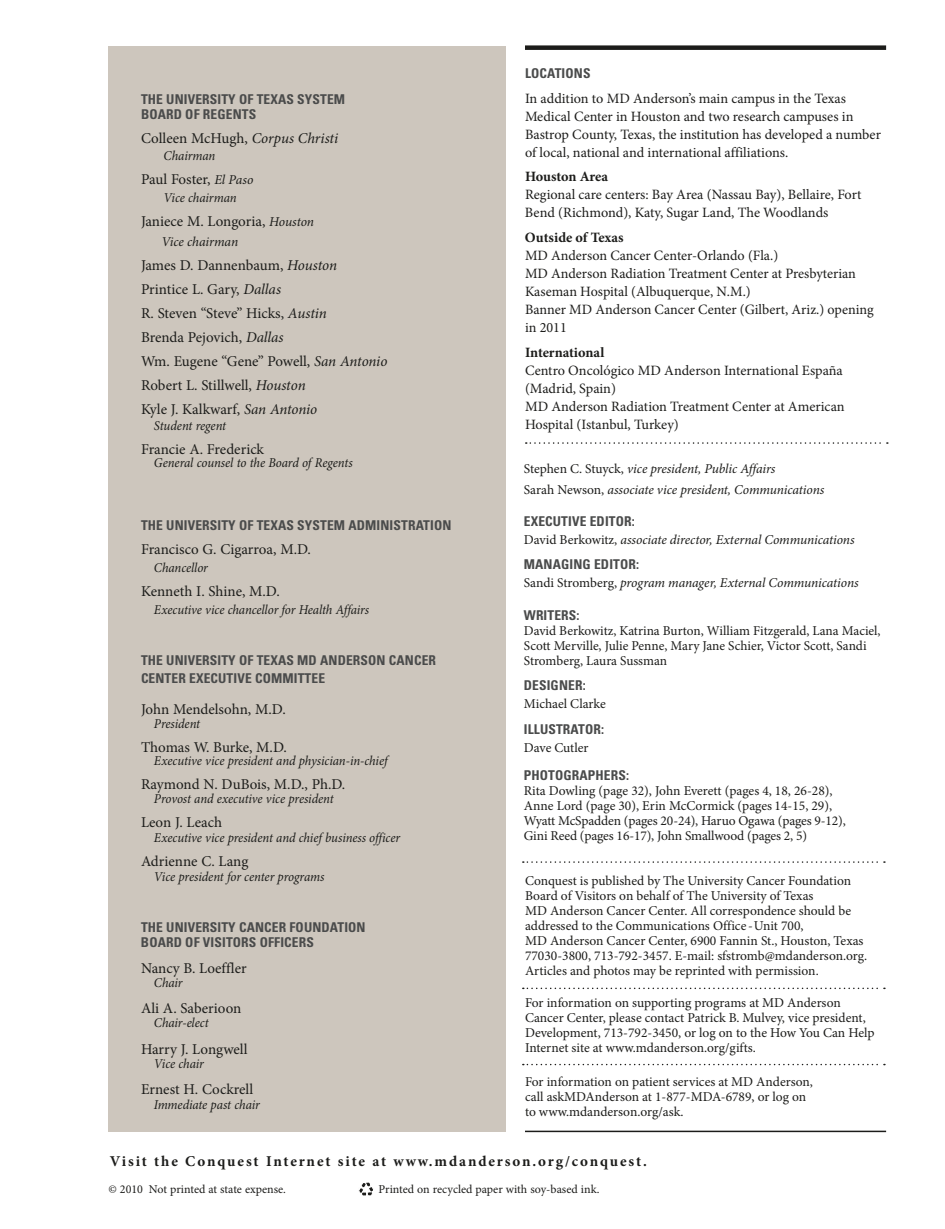
<style>
.page{position:relative;width:945px;height:1229px;background:#fff}
.page>*{position:absolute;margin:0;border:0;box-sizing:border-box;transform-origin:0 0}
.t1{font:15px/24px "Minion Pro";color:#1c1c1a}
.t2{font:700 15px "Minion Pro";letter-spacing:.125em;color:#1c1c1a}
.t3{font:14.25px/18px "Minion Pro";color:#1c1c1a}
.t4{font:700 14.25px "Minion Pro";letter-spacing:-.005em;color:#1c1c1a}
.t5{font:13.5px/15px "Minion Pro";color:#1c1c1a}
.t6{font:italic 13.5px "Minion Pro";letter-spacing:-.005em;color:#1c1c1a;scale:.95 1}
.t7{font:700 condensed 13.5px "Univers LT Std";letter-spacing:.01em;color:#4a4b4b}
.t8{font:italic 13.5px/21.8px "Minion Pro";letter-spacing:-.005em;color:#1c1c1a}
.t9{font:12px "Minion Pro";color:#1c1c1a}
.s1{font-style:italic}
.s2{font-style:italic;font-size:13.5px}
.s3{font-style:normal}
</style>
<div class="page">
<div style="left:108px;top:46px;width:398px;height:1085px;background:#cdc6bd"></div>
<svg style="left:358px;top:1182px;width:15px;height:14px"></svg>
<svg style="left:526px;top:442px;width:362px;height:2px"></svg>
<svg style="left:523px;top:861px;width:362px;height:1px"></svg>
<svg style="left:523px;top:987px;width:362px;height:2px"></svg>
<svg style="left:523px;top:1063px;width:362px;height:2px"></svg>
<hr style="left:525px;top:1130px;width:361px;height:2px;background:#1c1c1a">
<div style="left:525px;top:45px;width:361px;height:5px;background:#1c1c1a"></div>
<p class="t7" style="left:141px;top:91px;width:42px">THE UNIVERSITY</p>
<p class="t7" style="left:239px;top:91px;width:33px">OF TEXAS</p>
<p class="t7" style="left:297px;top:91px;width:17px">SYSTEM</p>
<p class="t7" style="left:141px;top:106px;width:18px">BOARD</p>
<p class="t7" style="left:185px;top:106px;width:34px">OF REGENTS</p>
<p class="t1" style="left:141px;top:126px;width:199px">Colleen McHugh, <span class="s1">Corpus Christi</span></p>
<p class="t6" style="left:164px;top:147px;width:56px">Chairman</p>
<p class="t1" style="left:141px;top:168px;width:114px">Paul Foster, <span class="s2">El Paso</span></p>
<p class="t6" style="left:164px;top:188px;width:78px">Vice chairman</p>
<p class="t1" style="left:141px;top:209px;width:175px">Janiece M. Longoria, <span class="s2">Houston</span></p>
<p class="t8" style="left:161px;top:231px;width:78px">Vice chairman</p>
<p class="t1" style="left:141px;top:253px;width:248px">James D. Dannenbaum, <span class="s1">Houston<br></span>Printice L. Gary, <span class="s1">Dallas<br></span>R. Steven “Steve” Hicks, <span class="s1">Austin<br></span>Brenda Pejovich, <span class="s1">Dallas<br></span>Wm. Eugene “Gene” Powell, <span class="s1">San Antonio<br></span>Robert L. Stillwell, <span class="s1">Houston<br></span>Kyle J. Kalkwarf, <span class="s1">San Antonio</span></p>
<p class="t6" style="left:154px;top:416px;width:78px">Student regent</p>
<p class="t1" style="left:141px;top:437px;width:125px">Francie A. Frederick</p>
<p class="t6" style="left:154px;top:454px;width:211px">General counsel to the Board of Regents</p>
<p class="t7" style="left:141px;top:517px;width:42px">THE UNIVERSITY</p>
<p class="t7" style="left:239px;top:517px;width:33px">OF TEXAS</p>
<p class="t7" style="left:297px;top:517px;width:17px">SYSTEM</p>
<p class="t7" style="left:348px;top:517px;width:17px">ADMINISTRATION</p>
<p class="t1" style="left:141px;top:537px;width:172px">Francisco G. Cigarroa, M.D.</p>
<p class="t6" style="left:154px;top:559px;width:58px">Chancellor</p>
<p class="t1" style="left:141px;top:579px;width:140px">Kenneth I. Shine, M.D.</p>
<p class="t6" style="left:154px;top:601px;width:228px">Executive vice chancellor for Health Affairs</p>
<p class="t7" style="left:141px;top:652px;width:42px">THE UNIVERSITY</p>
<p class="t7" style="left:239px;top:652px;width:33px">OF TEXAS</p>
<p class="t7" style="left:297px;top:652px;width:41px">MD ANDERSON</p>
<p class="t7" style="left:389px;top:652px;width:17px">CANCER</p>
<p class="t7" style="left:141px;top:670px;width:16px">CENTER</p>
<p class="t7" style="left:189px;top:670px;width:137px">EXECUTIVE COMMITTEE</p>
<p class="t1" style="left:141px;top:697px;width:146px">John Mendelsohn, M.D.</p>
<p class="t6" style="left:154px;top:714px;width:50px">President</p>
<p class="t1" style="left:141px;top:735px;width:147px">Thomas W. Burke, M.D.</p>
<p class="t6" style="left:154px;top:751px;width:247px">Executive vice president and physician-in-chief</p>
<p class="t1" style="left:141px;top:772px;width:206px">Raymond N. DuBois, M.D., Ph.D.</p>
<p class="t6" style="left:154px;top:789px;width:191px">Provost and executive vice president</p>
<p class="t1" style="left:141px;top:810px;width:83px">Leon J. Leach</p>
<p class="t6" style="left:154px;top:828px;width:261px">Executive vice president and chief business officer</p>
<p class="t1" style="left:141px;top:849px;width:109px">Adrienne C. Lang</p>
<p class="t6" style="left:154px;top:867px;width:181px">Vice president for center programs</p>
<p class="t7" style="left:141px;top:918px;width:42px">THE UNIVERSITY</p>
<p class="t7" style="left:239px;top:918px;width:17px">CANCER</p>
<p class="t7" style="left:290px;top:918px;width:15px">FOUNDATION</p>
<p class="t7" style="left:141px;top:933px;width:18px">BOARD</p>
<p class="t7" style="left:185px;top:933px;width:33px">OF VISITORS</p>
<p class="t7" style="left:260px;top:933px;width:56px">OFFICERS</p>
<p class="t1" style="left:141px;top:956px;width:107px">Nancy B. Loeffler</p>
<p class="t6" style="left:154px;top:973px;width:32px">Chair</p>
<p class="t1" style="left:141px;top:996px;width:102px">Ali A. Saberioon</p>
<p class="t6" style="left:154px;top:1013px;width:59px">Chair-elect</p>
<p class="t1" style="left:141px;top:1036px;width:108px">Harry J. Longwell</p>
<p class="t6" style="left:154px;top:1054px;width:54px">Vice chair</p>
<p class="t1" style="left:141px;top:1077px;width:114px">Ernest H. Cockrell</p>
<p class="t6" style="left:154px;top:1095px;width:113px">Immediate past chair</p>
<p class="t7" style="left:525px;top:65px;width:15px">LOCATIONS</p>
<p class="t3" style="left:525px;top:89px;width:357px">In addition to MD Anderson’s main campus in the Texas Medical Center in Houston and two research campuses in Bastrop County, Texas, the institution has developed a number of local, national and international affiliations.</p>
<p class="t4" style="left:525px;top:167px;width:85px">Houston Area</p>
<p class="t3" style="left:525px;top:186px;width:338px">Regional care centers: Bay Area (Nassau Bay), Bellaire, Fort<br>Bend (Richmond), Katy, Sugar Land, The Woodlands</p>
<p class="t4" style="left:525px;top:227px;width:100px">Outside of Texas</p>
<p class="t3" style="left:525px;top:247px;width:350px">MD Anderson Cancer Center-Orlando (Fla.)<br>MD Anderson Radiation Treatment Center at Presbyterian Kaseman Hospital (Albuquerque, N.M.)<br>Banner MD Anderson Cancer Center (Gilbert, Ariz.) opening in 2011</p>
<p class="t4" style="left:525px;top:342px;width:81px">International</p>
<p class="t3" style="left:525px;top:361px;width:321px">Centro Oncológico MD Anderson International España (Madrid, Spain)<br>MD Anderson Radiation Treatment Center at American Hospital (Istanbul, Turkey)</p>
<p class="t8" style="left:524px;top:457px;width:302px"><span class="s3">Stephen C. Stuyck,</span> vice president, Public Affairs<br><span class="s3">Sarah Newson,</span> associate vice president, Communications</p>
<p class="t7" style="left:524px;top:513px;width:15px">EXECUTIVE</p>
<p class="t7" style="left:590px;top:513px;width:15px">EDITOR</p>
<p class="t7" style="left:632px;top:513px;width:4px">:</p>
<p class="t8" style="left:524px;top:529px;width:332px"><span class="s3">David Berkowitz,</span> associate director, External Communications</p>
<p class="t7" style="left:524px;top:556px;width:21px">MANAGING</p>
<p class="t7" style="left:594px;top:556px;width:15px">EDITOR</p>
<p class="t7" style="left:636px;top:556px;width:4px">:</p>
<p class="t8" style="left:524px;top:572px;width:336px"><span class="s3">Sandi Stromberg,</span> program manager, External Communications</p>
<p class="t7" style="left:524px;top:606px;width:20px">WRITERS</p>
<p class="t7" style="left:577px;top:606px;width:4px">:</p>
<p class="t5" style="left:524px;top:623px;width:358px">David Berkowitz, Katrina Burton, William Fitzgerald, Lana Maciel,<br>Scott Merville, Julie Penne, Mary Jane Schier, Victor Scott, Sandi<br>Stromberg, Laura Sussman</p>
<p class="t7" style="left:524px;top:677px;width:17px">DESIGNER</p>
<p class="t7" style="left:583px;top:677px;width:4px">:</p>
<p class="t5" style="left:524px;top:696px;width:84px">Michael Clarke</p>
<p class="t7" style="left:524px;top:720px;width:33px">ILLUSTRATOR</p>
<p class="t7" style="left:601px;top:720px;width:4px">:</p>
<p class="t5" style="left:524px;top:740px;width:66px">Dave Cutler</p>
<p class="t7" style="left:524px;top:767px;width:17px">PHOTOGRAPHERS</p>
<p class="t7" style="left:626px;top:767px;width:4px">:</p>
<p class="t5" style="left:524px;top:783px;width:324px">Rita Dowling (page 32), John Everett (pages 4, 18, 26-28), Anne Lord (page 30), Erin McCormick (pages 14-15, 29), Wyatt McSpadden (pages 20-24), Haruo Ogawa (pages 9-12), Gini Reed (pages 16-17), John Smallwood (pages 2, 5)</p>
<p class="t5" style="left:525px;top:873px;width:344px">Conquest is published by The University Cancer Foundation Board of Visitors on behalf of The University of Texas<br>MD Anderson Cancer Center. All correspondence should be addressed to the Communications Office -Unit 700,<br>MD Anderson Cancer Center, 6900 Fannin St., Houston, Texas 77030-3800, 713-792-3457. E-mail: sfstromb@mdanderson.org.<br>Articles and photos may be reprinted with permission.</p>
<p class="t5" style="left:525px;top:995px;width:351px">For information on supporting programs at MD Anderson Cancer Center, please contact Patrick B. Mulvey, vice president, Development, 713-792-3450, or log on to the How You Can Help Internet site at www.mdanderson.org/gifts.</p>
<p class="t5" style="left:525px;top:1074px;width:289px">For information on patient services at MD Anderson, call askMDAnderson at 1-877-MDA-6789, or log on to www.mdanderson.org/ask.</p>
<p class="t2" style="left:110px;top:1150px;width:539px">Visit the Conquest Internet site at www.mdanderson.org/conquest.</p>
<p class="t9" style="left:109px;top:1180px;width:179px">© 2010 Not printed at state expense.</p>
<p class="t9" style="left:379px;top:1180px;width:222px">Printed on recycled paper with soy-based ink.</p>
</div>
